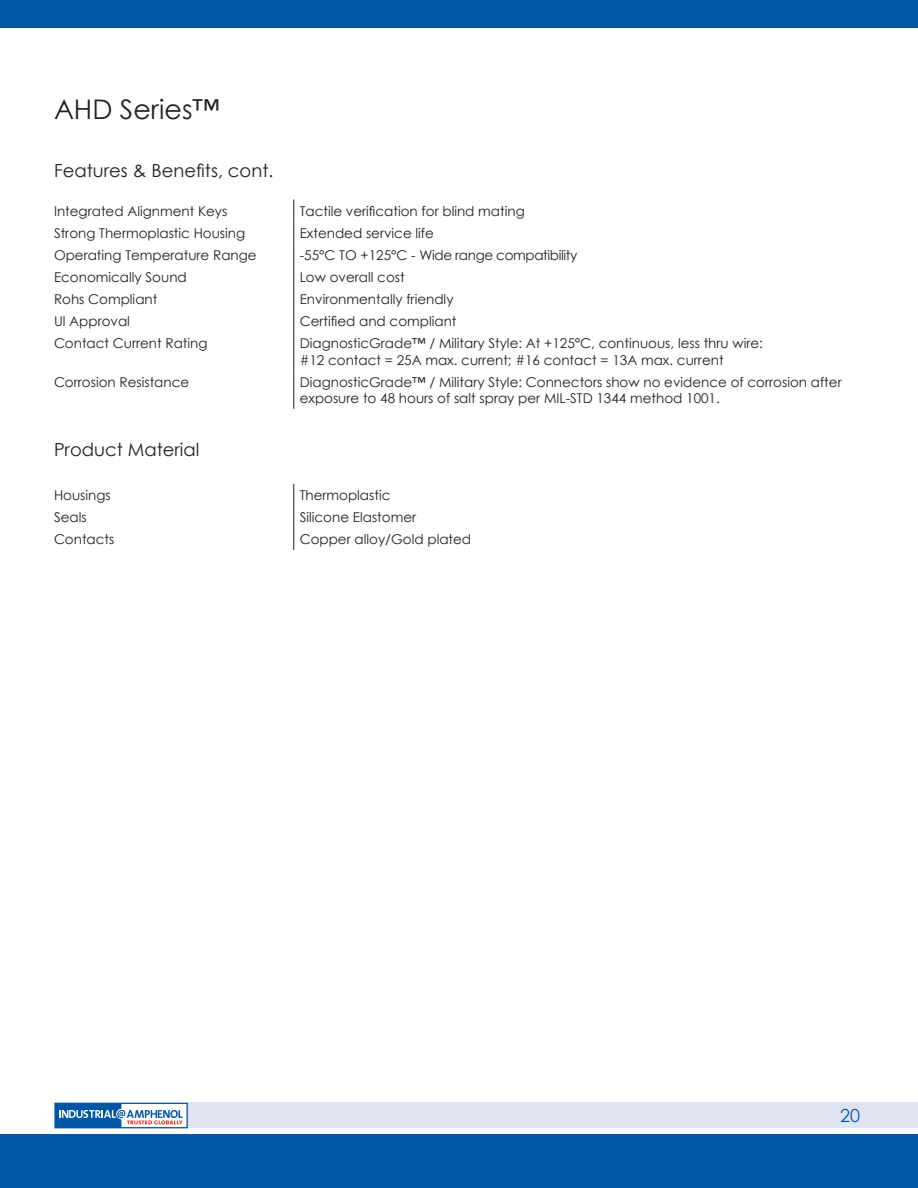
<style>
.page{position:relative;width:918px;height:1188px;background:#fff}
.page>*{position:absolute;margin:0;border:0;box-sizing:border-box;transform-origin:0 0}
.t1{font:27px "Century Gothic";color:#231f20}
.t2{font:18px "Century Gothic";color:#231f20}
.t3{font:18px "Century Gothic";color:#0155a5}
.t4{font:13.5px/16.2px "Century Gothic";color:#231f20}
.t5{font:13.5px "Century Gothic";letter-spacing:-.025em;color:#231f20}
</style>
<div class="page">
<svg style="left:293px;top:484px;width:1px;height:66px"></svg>
<svg style="left:293px;top:199px;width:1px;height:133px"></svg>
<hr style="left:293px;top:332px;width:1px;height:39px;background:#231f20">
<hr style="left:293px;top:371px;width:1px;height:38px;background:#231f20">
<div style="left:0;top:1134px;width:918px;height:54px;background:#0155a5"></div>
<div style="left:0;top:0;width:918px;height:27px;background:#0155a5"></div>
<div style="left:187px;top:1103px;width:731px;height:25px;background:#e0e4f2"></div>
<div style="left:54px;top:1103px;width:134px;height:25px;border:1px solid #0155a5"></div>
<svg style="left:55px;top:1103px;width:128px;height:25px"></svg>
<h1 class="t1" style="left:54px;top:98px;width:167px">AHD Series™</h1>
<h2 class="t2" style="left:54px;top:158px;width:221px">Features &amp; Benefits, cont.</h2>
<p class="t4" style="left:54px;top:202px;width:175px">Integrated Alignment Keys</p>
<p class="t4" style="left:300px;top:202px;width:227px">Tactile verification for blind mating</p>
<p class="t4" style="left:54px;top:225px;width:193px">Strong Thermoplastic Housing</p>
<p class="t4" style="left:300px;top:226px;width:136px">Extended service life</p>
<p class="t4" style="left:54px;top:247px;width:204px">Operating Temperature Range</p>
<p class="t5" style="left:300px;top:246px;width:279px">-55°C TO +125°C - Wide range compatibility</p>
<p class="t4" style="left:54px;top:270px;width:134px">Economically Sound</p>
<p class="t4" style="left:300px;top:269px;width:106px">Low overall cost</p>
<p class="t4" style="left:54px;top:292px;width:105px">Rohs Compliant</p>
<p class="t4" style="left:300px;top:292px;width:155px">Environmentally friendly</p>
<p class="t4" style="left:54px;top:314px;width:77px">Ul Approval</p>
<p class="t4" style="left:300px;top:313px;width:158px">Certified and compliant</p>
<p class="t4" style="left:54px;top:335px;width:155px">Contact Current Rating</p>
<p class="t4" style="left:300px;top:335px;width:465px">DiagnosticGrade™ / Military Style: At +125°C, continuous, less thru wire: #12 contact = 25A max. current; #16 contact = 13A max. current</p>
<p class="t4" style="left:54px;top:375px;width:137px">Corrosion Resistance</p>
<p class="t4" style="left:300px;top:373px;width:543px">DiagnosticGrade™ / Military Style: Connectors show no evidence of corrosion after exposure to 48 hours of salt spray per MIL-STD 1344 method 1001.</p>
<h2 class="t2" style="left:54px;top:443px;width:147px">Product Material</h2>
<p class="t4" style="left:54px;top:487px;width:58px">Housings</p>
<p class="t4" style="left:300px;top:488px;width:92px">Thermoplastic</p>
<p class="t4" style="left:54px;top:510px;width:34px">Seals</p>
<p class="t4" style="left:300px;top:510px;width:118px">Silicone Elastomer</p>
<p class="t4" style="left:54px;top:532px;width:62px">Contacts</p>
<p class="t4" style="left:300px;top:532px;width:173px">Copper alloy/Gold plated</p>
<h2 class="t3" style="left:840px;top:1108px;width:21px">20</h2>
</div>
